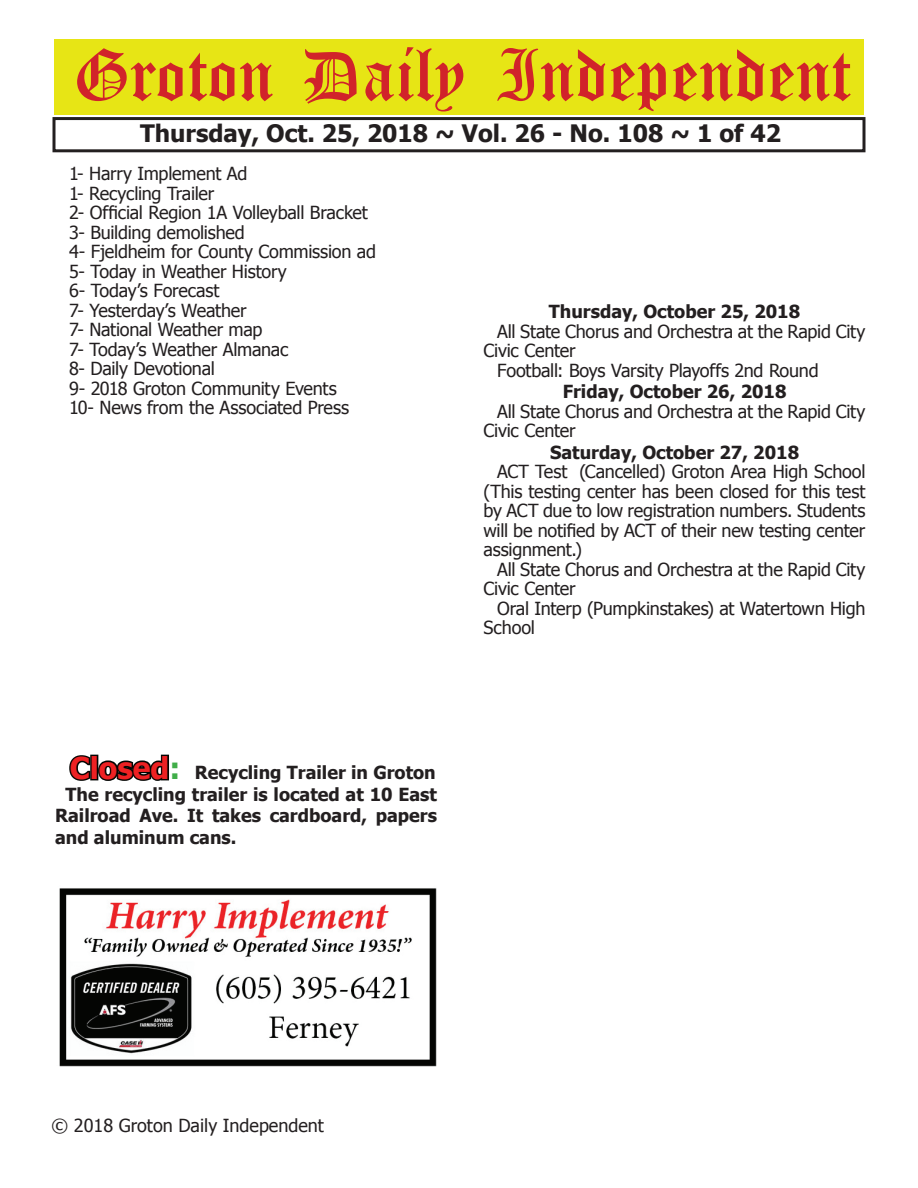
<style>
.page{position:relative;width:918px;height:1188px;background:#fff}
.page>*{position:absolute;margin:0;border:0;box-sizing:border-box;transform-origin:0 0}
.t1{font:54px "Old English Five";color:#d1232a}
.t2{font:700 24px "Tahoma";color:#231f20}
.t3{font:18px/19.5px "Tahoma";letter-spacing:-.01em;color:#231f20}
.t4{font:700 18px "Tahoma";color:#231f20}
.s1{font-size:30px;color:#ee2123}
.s2{font-size:30px;color:#40ae49}
</style>
<div class="page">
<div style="left:52px;top:117px;width:814px;height:35px;border:3px solid #231f20"></div>
<div style="left:54px;top:40px;width:810px;height:75px;background:#e7e515"></div>
<svg style="left:69px;top:754px;width:100px;height:27px"></svg>
<img style="left:59px;top:888px;width:378px;height:178px">
<h1 class="t1" style="left:73px;top:50px;width:779px">Groton Daily Independent</h1>
<h2 class="t2" style="left:140px;top:116px;width:642px">Thursday, Oct. 25, 2018 ~ Vol. 26 - No. 108 ~ 1 of 42</h2>
<p class="t3" style="left:69px;top:163px;width:309px">1- Harry Implement Ad<br>1- Recycling Trailer<br>2- Official Region 1A Volleyball Bracket<br>3- Building demolished<br>4- Fjeldheim for County Commission ad<br>5- Today in Weather History<br>6- Today’s Forecast<br>7- Yesterday’s Weather<br>7- National Weather map<br>7- Today’s Weather Almanac<br>8- Daily Devotional<br>9- 2018 Groton Community Events<br>10- News from the Associated Press</p>
<p class="t4" style="left:549px;top:299px;width:253px">Thursday, October 25, 2018</p>
<p class="t3" style="left:497px;top:321px;width:370px">All State Chorus and Orchestra at the Rapid City</p>
<p class="t3" style="left:484px;top:340px;width:94px">Civic Center</p>
<p class="t3" style="left:497px;top:360px;width:323px">Football: Boys Varsity Playoffs 2nd Round</p>
<p class="t4" style="left:563px;top:379px;width:225px">Friday, October 26, 2018</p>
<p class="t3" style="left:484px;top:401px;width:383px;text-indent:14px">All State Chorus and Orchestra at the Rapid City<br>Civic Center</p>
<p class="t4" style="left:550px;top:440px;width:251px">Saturday, October 27, 2018</p>
<p class="t3" style="left:484px;top:461px;width:383px;text-align:justify;text-indent:14px">ACT Test (Cancelled) Groton Area High School (This testing center has been closed for this test by ACT due to low registration numbers. Students will be notified by ACT of their new testing center assignment.)</p>
<p class="t3" style="left:484px;top:559px;width:383px;text-indent:14px">All State Chorus and Orchestra at the Rapid City<br>Civic Center</p>
<p class="t3" style="left:484px;top:598px;width:383px;text-indent:14px">Oral Interp (Pumpkinstakes) at Watertown High<br>School</p>
<p class="t4" style="left:70px;top:760px;width:368px"><span class="s1">Closed</span><span class="s2">:</span> Recycling Trailer in Groton</p>
<p class="t4" style="left:66px;top:781px;width:373px">The recycling trailer is located at 10 East</p>
<p class="t4" style="left:55px;top:803px;width:383px">Railroad Ave. It takes cardboard, papers</p>
<p class="t4" style="left:55px;top:825px;width:183px">and aluminum cans.</p>
<p class="t3" style="left:52px;top:1115px;width:274px">© 2018 Groton Daily Independent</p>
</div>
